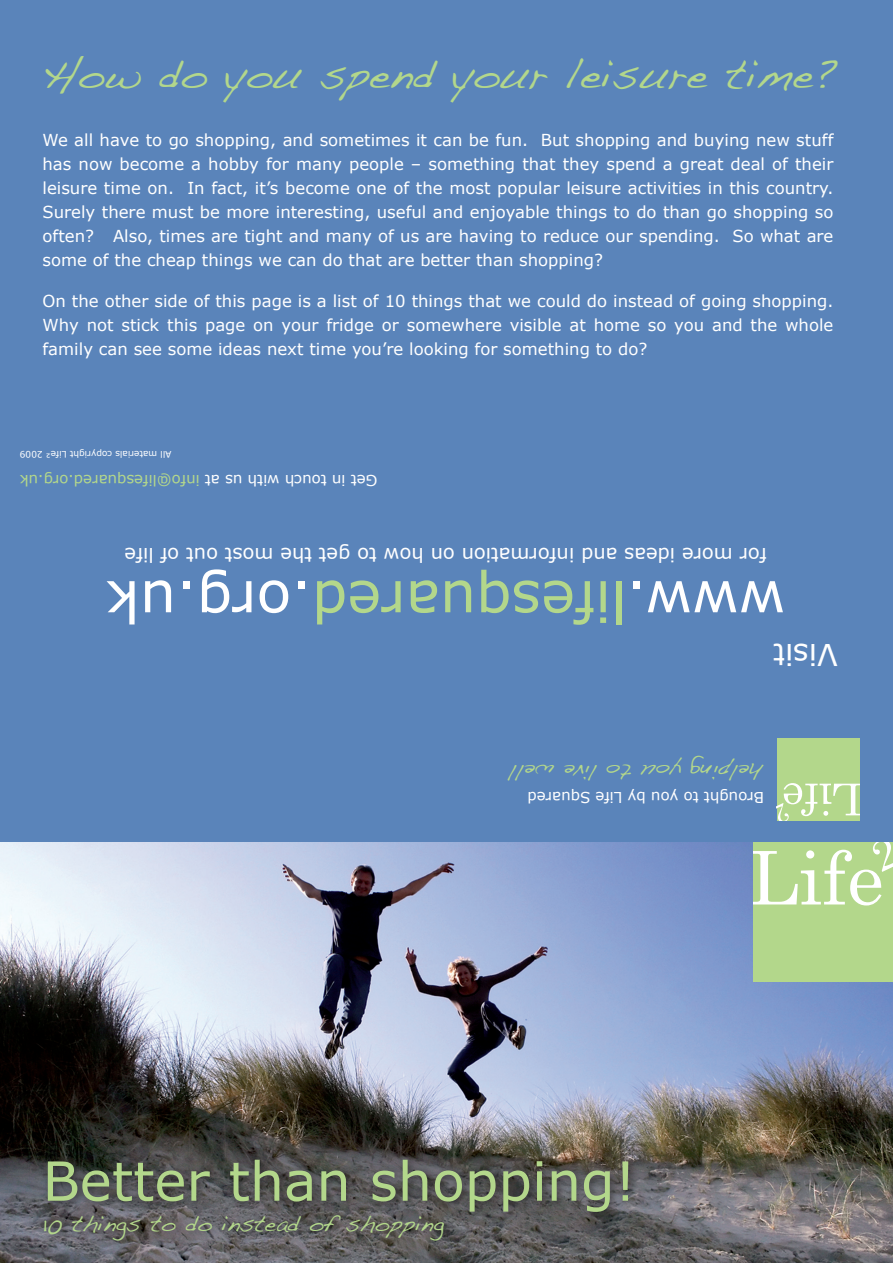
<style>
.page{position:relative;width:893px;height:1263px;background:#fff}
.page>*{position:absolute;margin:0;border:0;box-sizing:border-box;transform-origin:0 0}
.t1{font:57px "Verdana";color:#fff}
.t2{font:54px "Verdana";color:#b3d78b}
.t3{font:42.75px "Handwriting Dakota";color:#b3d78b}
.t4{font:30px "Verdana";color:#fff}
.t5{font:23.25px "Handwriting Dakota";color:#b3d78b}
.t6{font:22.5px "Handwriting Dakota";color:#b3d78b}
.t7{font:19.5px "Verdana";color:#fff}
.t8{font:16.5px/24px "Verdana";color:#fff;text-align:justify}
.t9{font:15px "Verdana";color:#b3d78b}
.t10{font:15px "Verdana";color:#fff}
.t11{font:9px "Verdana";color:#fff}
.s1{color:#fff}
.s2{color:#b3d78b}
</style>
<div class="page">
<div style="left:0;top:0;width:893px;height:843px;background:#5a84ba"></div>
<img style="left:0;top:842px;width:893px;height:421px">
<div style="left:754px;top:842px;width:139px;height:139px;background:#b3d78b"></div>
<svg style="left:754px;top:842px;width:139px;height:63px"></svg>
<div style="left:37px;top:1153px;width:603px;height:98px;background:#231f20;opacity:.75"></div>
<div style="left:777px;top:738px;width:82px;height:83px;background:#b3d78b"></div>
<svg style="left:777px;top:783px;width:82px;height:38px"></svg>
<p class="t3" style="left:43px;top:48px;width:797px">How do you spend your leisure time?</p>
<p class="t8" style="left:43px;top:128px;width:792px">We all have to go shopping, and sometimes it can be fun. But shopping and buying new stuff has now become a hobby for many people – something that they spend a great deal of their leisure time on. In fact, it’s become one of the most popular leisure activities in this country.<br>Surely there must be more interesting, useful and enjoyable things to do than go shopping so often? Also, times are tight and many of us are having to reduce our spending. So what are some of the cheap things we can do that are better than shopping?</p>
<p class="t8" style="left:43px;top:289px;width:792px">On the other side of this page is a list of 10 things that we could do instead of going shopping.<br>Why not stick this page on your fridge or somewhere visible at home so you and the whole family can see some ideas next time you’re looking for something to do?</p>
<p class="t11" style="left:172px;top:460px;width:153px;rotate:-180deg">All materials copyright Life² 2009</p>
<p class="t9" style="left:377px;top:490px;width:359px;rotate:-180deg"><span class="s1">Get in touch with us at</span> info@lifesquared.org.uk</p>
<p class="t7" style="left:767px;top:568px;width:644px;rotate:-180deg">for more ideas and information on how to get the most out of life</p>
<p class="t1" style="left:785px;top:638px;width:681px;rotate:-180deg">www.<span class="s2">lifesquared</span>.org.uk</p>
<p class="t4" style="left:838px;top:674px;width:66px;rotate:-180deg">Visit</p>
<p class="t6" style="left:764px;top:786px;width:256px;rotate:-180deg">helping you to live well</p>
<p class="t10" style="left:764px;top:807px;width:238px;rotate:-180deg">Brought to you by Life Squared</p>
<p class="t2" style="left:43px;top:1147px;width:595px">Better than shopping!</p>
<p class="t5" style="left:43px;top:1209px;width:403px">10 things to do instead of shopping</p>
</div>
